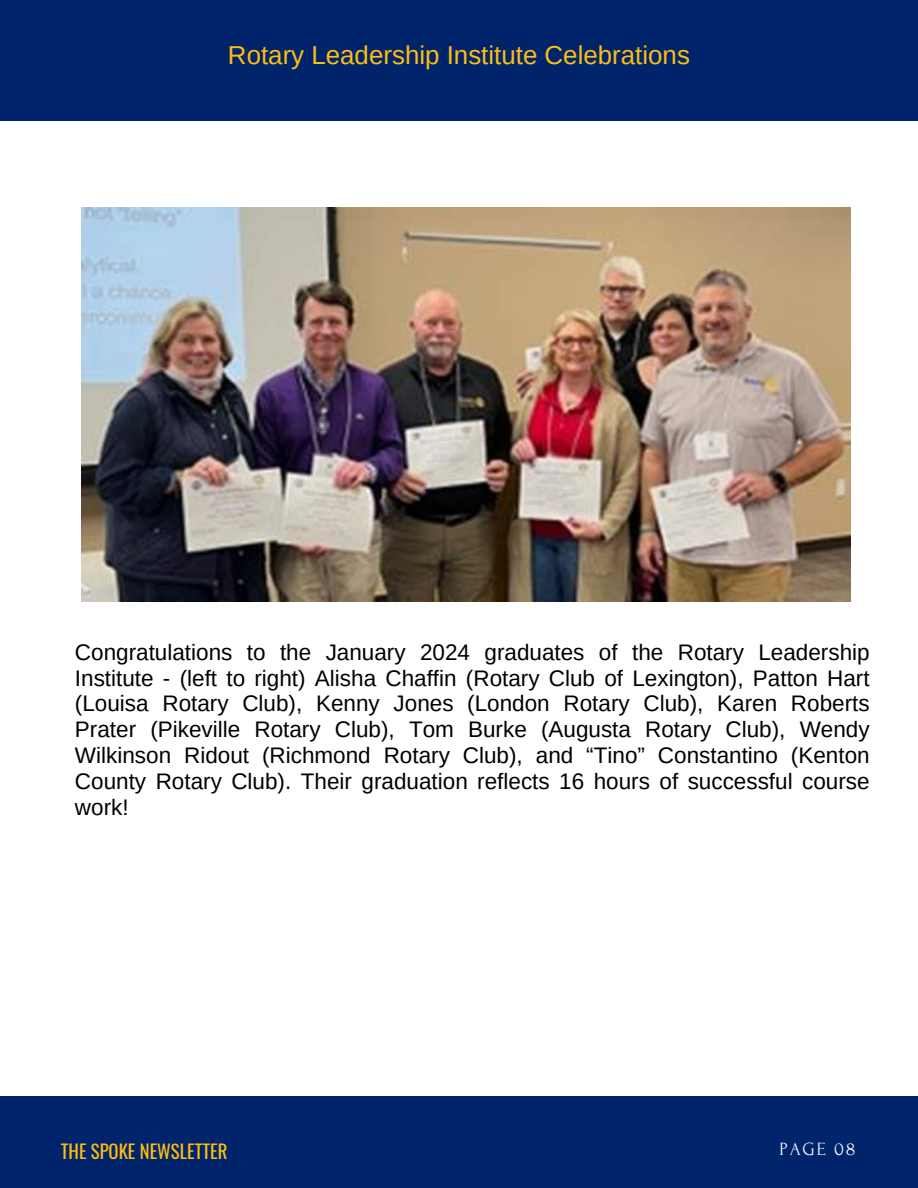
<style>
.page{position:relative;width:918px;height:1188px;background:#fff}
.page>*{position:absolute;margin:0;border:0;box-sizing:border-box;transform-origin:0 0}
.t1{font:25.95px "Arimo";color:#febd11}
.t2{font:22.5px/25.8px "Arimo";color:#000;text-align:justify}
.t3{font:18.75px "Oswald";color:#febd11}
.t4{font:18.6px "Forum";letter-spacing:.1em;color:#fafafa}
</style>
<div class="page">
<div style="left:0;top:1096px;width:918px;height:92px;background:#00246c"></div>
<div style="left:0;top:0;width:918px;height:120px;background:#00246c"></div>
<img style="left:82px;top:208px;width:768px;height:393px">
<p class="t1" style="left:228px;top:40px;width:464px">Rotary Leadership Institute Celebrations</p>
<p class="t2" style="left:75px;top:639px;width:796px">Congratulations to the January 2024 graduates of the Rotary Leadership Institute - (left to right) Alisha Chaffin (Rotary Club of Lexington), Patton Hart (Louisa Rotary Club), Kenny Jones (London Rotary Club), Karen Roberts Prater (Pikeville Rotary Club), Tom Burke (Augusta Rotary Club), Wendy Wilkinson Ridout (Richmond Rotary Club), and “Tino” Constantino (Kenton County Rotary Club). Their graduation reflects 16 hours of successful course work!</p>
<p class="t3" style="left:61px;top:1137px;width:168px">THE SPOKE NEWSLETTER</p>
<p class="t4" style="left:779px;top:1139px;width:78px">PAGE 08</p>
</div>
